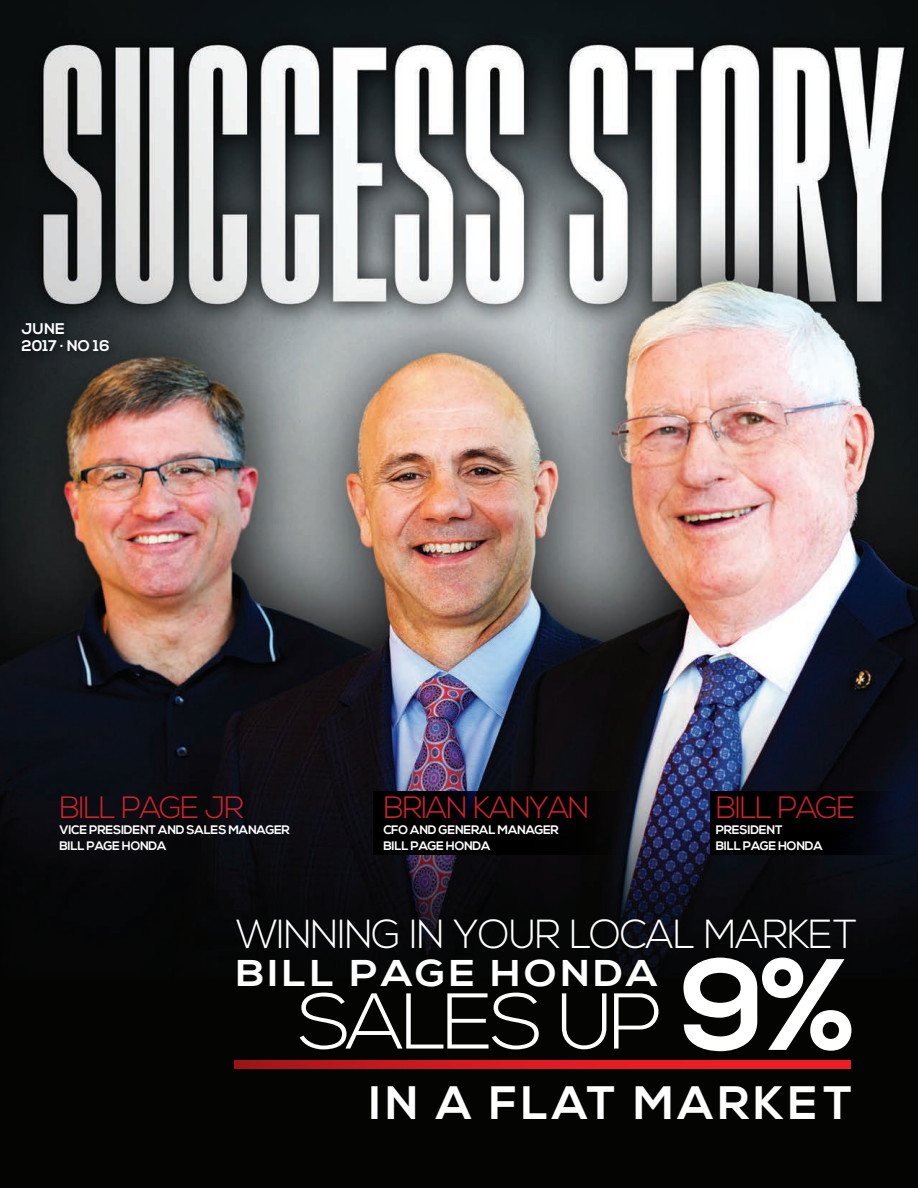
<style>
.page{position:relative;width:918px;height:1188px;background:#fff}
.page>*{position:absolute;margin:0;border:0;box-sizing:border-box;transform-origin:0 0}
.t1{font:300 78.9px "Nexa";letter-spacing:-.055em;color:#fff;scale:1.05 1}
.t2{font:700 46.8px "Nexa";letter-spacing:.09em;color:#fff}
.t3{font:300 40.5px "Nexa";letter-spacing:-.03em;color:#fff}
.t4{font:700 37.2px "Nexa";letter-spacing:.09em;color:#fff;scale:1.11 1}
.t5{font:300 30.9px "Nexa";letter-spacing:-.05em;color:#d1232a}
.t6{font:700 15.45px/17.1px "Nexa";color:#fff}
.t7{font:700 12.3px/15.9px "Nexa";letter-spacing:-.02em;color:#fff}
.s1{font-weight:700;font-size:129.3px}
</style>
<div class="page">
<img style="left:0;top:0;width:918px;height:1188px">
<img style="left:16px;top:318px;width:103px;height:44px">
<svg style="left:235px;top:1061px;width:616px;height:7px;background:#d51a20"></svg>
<img style="left:711px;top:792px;width:187px;height:63px">
<img style="left:374px;top:792px;width:249px;height:63px">
<p class="t6" style="left:22px;top:320px;width:89px">JUNE<br>2017 · NO 16</p>
<h3 class="t5" style="left:59px;top:790px;width:186px">BILL PAGE JR</h3>
<p class="t7" style="left:59px;top:822px;width:232px">VICE PRESIDENT AND SALES MANAGER<br>BILL PAGE HONDA</p>
<h3 class="t5" style="left:383px;top:790px;width:208px">BRIAN KANYAN</h3>
<p class="t7" style="left:383px;top:822px;width:177px">CFO AND GENERAL MANAGER<br>BILL PAGE HONDA</p>
<h3 class="t5" style="left:716px;top:790px;width:141px">BILL PAGE</h3>
<p class="t7" style="left:716px;top:822px;width:108px">PRESIDENT<br>BILL PAGE HONDA</p>
<h3 class="t3" style="left:236px;top:911px;width:623px">WINNING IN YOUR LOCAL MARKET</h3>
<h1 class="t1" style="left:298px;top:976px;width:533px">SALES UP <span class="s1">9%</span></h1>
<h3 class="t4" style="left:236px;top:952px;width:381px">BILL PAGE HONDA</h3>
<h2 class="t2" style="left:369px;top:1076px;width:485px">IN A FLAT MARKET</h2>
</div>
